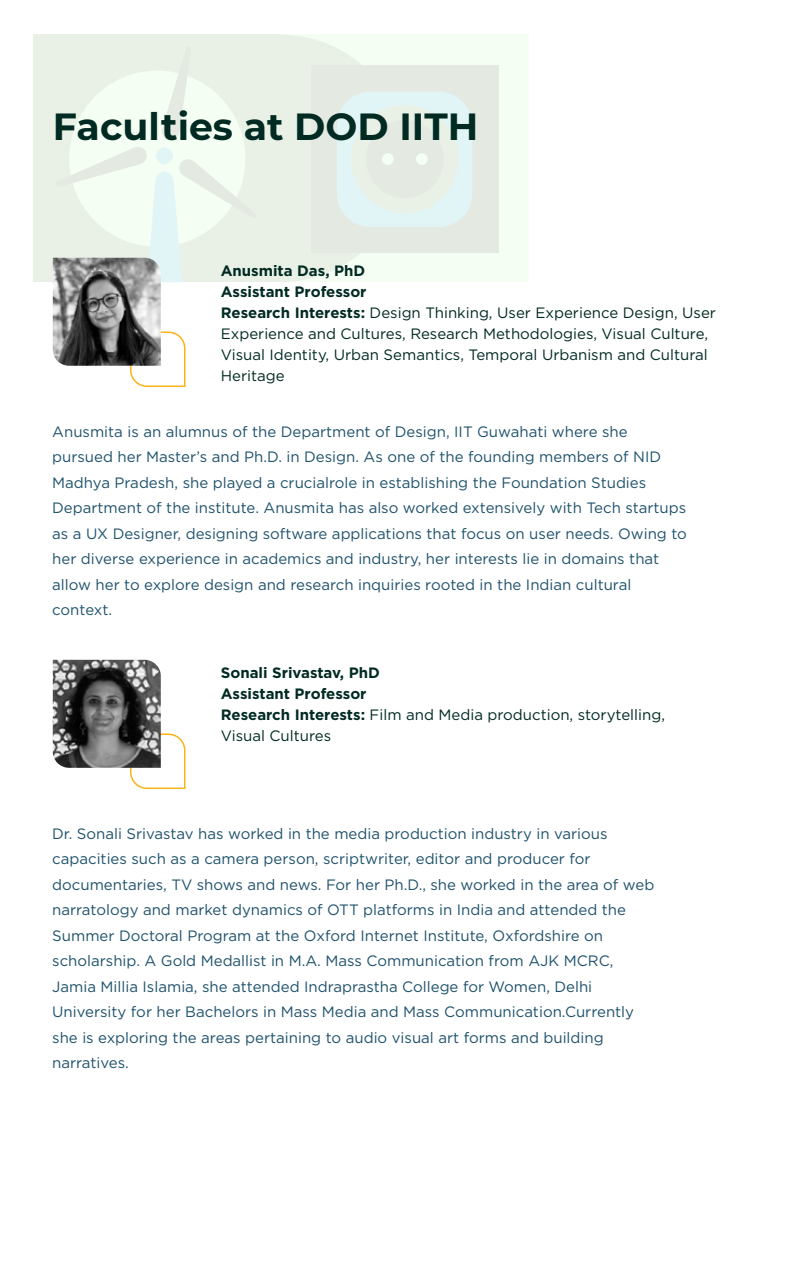
<style>
.page{position:relative;width:785px;height:1263px;background:#fff}
.page>*{position:absolute;margin:0;border:0;box-sizing:border-box;transform-origin:0 0}
.t1{font:700 37.8px "Montserrat";color:#002a22}
.t2{font:15px/25.5px "Gotham";color:#1f526c}
.t3{font:15px/21px "Gotham";color:#002a22}
.t4{font:700 15px/21px "Gotham";color:#002a22}
.s1{font-weight:700}
.s2{font-weight:400}
</style>
<div class="page">
<div style="left:281px;top:35px;width:247px;height:247px;background:#f4fef3"></div>
<div style="left:34px;top:35px;width:247px;height:247px;background:#e9f1e7"></div>
<svg style="left:55px;top:71px;width:190px;height:211px"></svg>
<svg style="left:281px;top:35px;width:80px;height:247px"></svg>
<div style="left:311px;top:65px;width:188px;height:188px;background:#e4e9e2"></div>
<div style="left:337px;top:92px;width:135px;height:135px;background:#e1f5f7;border-radius:33px"></div>
<div style="left:351px;top:105px;width:108px;height:108px;background:#e9f1e7;border-radius:50%"></div>
<div style="left:366px;top:120px;width:78px;height:78px;background:#e4e9e2;border-radius:50%"></div>
<div style="left:416px;top:153px;width:12px;height:12px;background:#f4fef3;border-radius:50%"></div>
<div style="left:382px;top:153px;width:12px;height:12px;background:#f4fef3;border-radius:50%"></div>
<svg style="left:130px;top:331px;width:56px;height:56px"></svg>
<img style="left:53px;top:258px;width:108px;height:108px">
<svg style="left:130px;top:733px;width:56px;height:57px"></svg>
<img style="left:53px;top:660px;width:108px;height:108px">
<h1 class="t1" style="left:53px;top:100px;width:427px">Faculties at DOD IITH</h1>
<p class="t3" style="left:221px;top:260px;width:497px"><span class="s1">Anusmita Das, PhD<br>Assistant Professor<br>Research Interests:</span> Design Thinking, User Experience Design, User Experience and Cultures, Research Methodologies, Visual Culture, Visual Identity, Urban Semantics, Temporal Urbanism and Cultural Heritage</p>
<p class="t2" style="left:52px;top:418px;width:636px">Anusmita is an alumnus of the Department of Design, IIT Guwahati where she pursued her Master’s and Ph.D. in Design. As one of the founding members of NID Madhya Pradesh, she played a crucialrole in establishing the Foundation Studies Department of the institute. Anusmita has also worked extensively with Tech startups as a UX Designer, designing software applications that focus on user needs. Owing to her diverse experience in academics and industry, her interests lie in domains that allow her to explore design and research inquiries rooted in the Indian cultural context.</p>
<p class="t4" style="left:221px;top:662px;width:446px">Sonali Srivastav, PhD<br>Assistant Professor<br>Research Interests: <span class="s2">Film and Media production, storytelling,<br>Visual Cultures</span></p>
<p class="t2" style="left:52px;top:820px;width:604px">Dr. Sonali Srivastav has worked in the media production industry in various capacities such as a camera person, scriptwriter, editor and producer for documentaries, TV shows and news. For her Ph.D., she worked in the area of web narratology and market dynamics of OTT platforms in India and attended the Summer Doctoral Program at the Oxford Internet Institute, Oxfordshire on scholarship. A Gold Medallist in M.A. Mass Communication from AJK MCRC, Jamia Millia Islamia, she attended Indraprastha College for Women, Delhi University for her Bachelors in Mass Media and Mass Communication.Currently she is exploring the areas pertaining to audio visual art forms and building narratives.</p>
</div>
